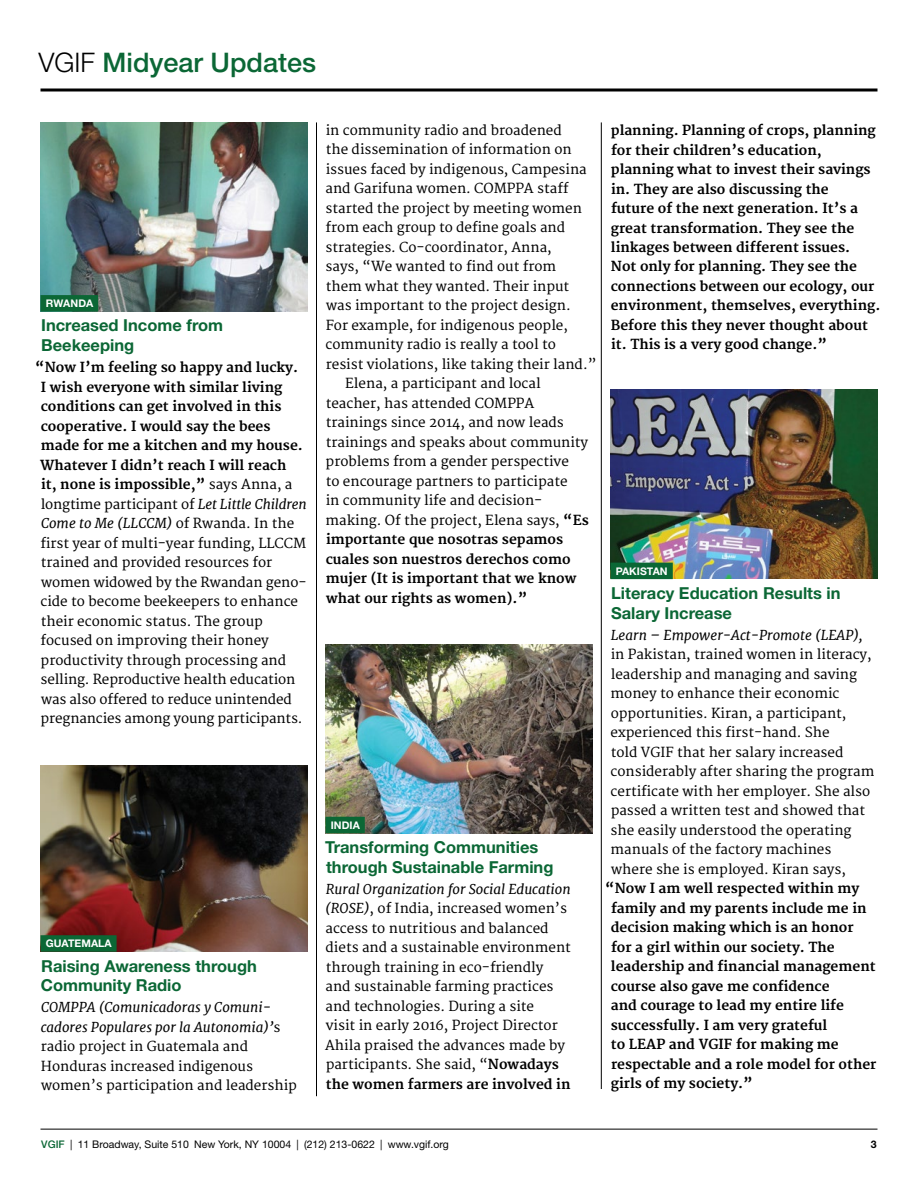
<style>
.page{position:relative;width:918px;height:1188px;background:#fff}
.page>*{position:absolute;margin:0;border:0;box-sizing:border-box;transform-origin:0 0}
.t1{font:500 27px "Helvetica Neue LT Std";color:#0b6735}
.t2{font:700 16.5px/19.8px "Helvetica Neue LT Std";color:#0b6735}
.t3{font:13.5px/19.5px "Merriweather";color:#000}
.t4{font:700 13.5px/19.5px "Merriweather";color:#000}
.t5{font:italic 13.5px "Merriweather";color:#000}
.t6{font:10.5px "Helvetica Neue LT Std";color:#000}
.t7{font:700 10.5px "Helvetica Neue LT Std";letter-spacing:.005em;color:#fff}
.t8{font:700 10.5px "Helvetica Neue LT Std";color:#000}
.s1{font-weight:300;color:#000}
.s2{font-weight:700}
.s3{font-style:italic}
.s4{font-weight:500;color:#0b6735}
</style>
<div class="page">
<hr style="left:40px;top:1129px;width:838px;height:1px;background:#000">
<svg style="left:40px;top:88px;width:838px;height:4px;background:#3f3f3f"></svg>
<hr style="left:316px;top:122px;width:1px;height:974px;background:#000">
<hr style="left:601px;top:122px;width:1px;height:967px;background:#000">
<img style="left:40px;top:122px;width:268px;height:189px">
<img style="left:610px;top:389px;width:268px;height:189px">
<img style="left:40px;top:766px;width:268px;height:186px">
<div style="left:610px;top:563px;width:63px;height:16px;background:#0b6735"></div>
<div style="left:40px;top:935px;width:77px;height:17px;background:#0b6735"></div>
<img style="left:326px;top:644px;width:266px;height:189px">
<div style="left:326px;top:817px;width:39px;height:16px;background:#0b6735"></div>
<div style="left:40px;top:295px;width:58px;height:17px;background:#0b6735"></div>
<h1 class="t1" style="left:38px;top:46px;width:279px"><span class="s1">VGIF</span> Midyear Updates</h1>
<p class="t7" style="left:46px;top:297px;width:49px">RWANDA</p>
<p class="t2" style="left:41px;top:315px;width:184px">Increased Income from<br>Beekeeping</p>
<p class="t3" style="left:40px;top:358px;width:268px;text-indent:-5px"><span class="s2">“Now I’m feeling so happy and lucky.<br>I wish everyone with similar living conditions can get involved in this cooperative. I would say the bees made for me a kitchen and my house.<br>Whatever I didn’t reach I will reach<br>it, none is impossible,”</span> says Anna, a longtime participant of <span class="s3">Let Little Children Come to Me (LLCCM)</span> of Rwanda. In the first year of multi-year funding, LLCCM trained and provided resources for women widowed by the Rwandan geno&shy;cide to become beekeepers to enhance their economic status. The group focused on improving their honey productivity through processing and selling. Reproductive health education was also offered to reduce unintended pregnancies among young participants.</p>
<p class="t7" style="left:46px;top:937px;width:67px">GUATEMALA</p>
<p class="t2" style="left:41px;top:955px;width:218px">Raising Awareness through<br>Community Radio</p>
<p class="t3" style="left:41px;top:998px;width:258px"><span class="s3">COMPPA (Comunicadoras y Comuni&shy;cadores Populares por la Autonomia)’</span>s radio project in Guatemala and Honduras increased indigenous women’s participation and leadership</p>
<p class="t3" style="left:326px;top:121px;width:238px">in community radio and broadened</p>
<p class="t3" style="left:326px;top:141px;width:247px">the dissemination of information on</p>
<p class="t3" style="left:326px;top:160px;width:263px">issues faced by indigenous, Campesina</p>
<p class="t3" style="left:325px;top:180px;width:245px">and Garifuna women. COMPPA staff</p>
<p class="t3" style="left:326px;top:199px;width:258px">started the project by meeting women</p>
<p class="t3" style="left:326px;top:218px;width:241px">from each group to define goals and</p>
<p class="t3" style="left:326px;top:238px;width:228px">strategies. Co-coordinator, Anna,</p>
<p class="t3" style="left:326px;top:257px;width:232px">says, “We wanted to find out from</p>
<p class="t3" style="left:326px;top:277px;width:245px">them what they wanted. Their input</p>
<p class="t3" style="left:326px;top:296px;width:246px">was important to the project design.</p>
<p class="t3" style="left:326px;top:316px;width:244px">For example, for indigenous people,</p>
<p class="t3" style="left:326px;top:335px;width:232px">community radio is really a tool to</p>
<p class="t3" style="left:326px;top:355px;width:272px">resist violations, like taking their land.”</p>
<p class="t3" style="left:345px;top:374px;width:197px">Elena, a participant and local</p>
<p class="t3" style="left:326px;top:394px;width:210px">teacher, has attended COMPPA</p>
<p class="t3" style="left:326px;top:413px;width:240px">trainings since 2014, and now leads</p>
<p class="t3" style="left:326px;top:433px;width:264px">trainings and speaks about community</p>
<p class="t3" style="left:326px;top:452px;width:245px">problems from a gender perspective</p>
<p class="t3" style="left:326px;top:472px;width:243px">to encourage partners to participate</p>
<p class="t3" style="left:326px;top:491px;width:218px">in community life and decision-</p>
<p class="t3" style="left:326px;top:511px;width:265px">making. Of the project, Elena says, <span class="s2">“Es</span></p>
<p class="t4" style="left:326px;top:530px;width:239px">importante que nosotras sepamos</p>
<p class="t4" style="left:326px;top:550px;width:246px">cuales son nuestros derechos como</p>
<p class="t4" style="left:326px;top:569px;width:252px">mujer (It is important that we know</p>
<p class="t4" style="left:326px;top:589px;width:203px">what our rights as women).”</p>
<p class="t7" style="left:331px;top:819px;width:31px">INDIA</p>
<p class="t2" style="left:325px;top:837px;width:230px">Transforming Communities through Sustainable Farming</p>
<p class="t3" style="left:325px;top:880px;width:247px"><span class="s3">Rural Organization for Social Education (ROSE)</span>, of India, increased women’s access to nutritious and balanced diets and a sustainable environment through training in eco-friendly and sustainable farming practices and technologies. During a site<br>visit in early 2016, Project Director Ahila praised the advances made by participants. She said, “<span class="s2">Nowadays the women farmers are involved in</span></p>
<p class="t4" style="left:611px;top:121px;width:271px">planning. Planning of crops, planning for their children’s education, planning what to invest their savings in. They are also discussing the<br>future of the next generation. It’s a great transformation. They see the linkages between different issues.<br>Not only for planning. They see the connections between our ecology, our environment, themselves, everything.<br>Before this they never thought about it. This is a very good change.”</p>
<p class="t7" style="left:616px;top:564px;width:53px">PAKISTAN</p>
<p class="t2" style="left:611px;top:583px;width:231px">Literacy Education Results in<br>Salary Increase</p>
<p class="t5" style="left:611px;top:627px;width:253px">Learn – Empower-Act-Promote (LEAP),</p>
<p class="t3" style="left:611px;top:645px;width:265px">in Pakistan, trained women in literacy, leadership and managing and saving money to enhance their economic opportunities. Kiran, a participant, experienced this first-hand. She<br>told VGIF that her salary increased considerably after sharing the program certificate with her employer. She also passed a written test and showed that she easily understood the operating manuals of the factory machines where she is employed. Kiran says,</p>
<p class="t4" style="left:611px;top:879px;width:267px;text-indent:-5px">“Now I am well respected within my family and my parents include me in decision making which is an honor for a girl within our society. The leadership and financial management course also gave me confidence<br>and courage to lead my entire life successfully. I am very grateful<br>to LEAP and VGIF for making me respectable and a role model for other girls of my society.”</p>
<p class="t6" style="left:41px;top:1138px;width:409px"><span class="s4">VGIF</span> | 11 Broadway, Suite 510 New York, NY 10004 | (212) 213-0622 | www.vgif.org</p>
<p class="t8" style="left:871px;top:1137px;width:7px">3</p>
</div>
